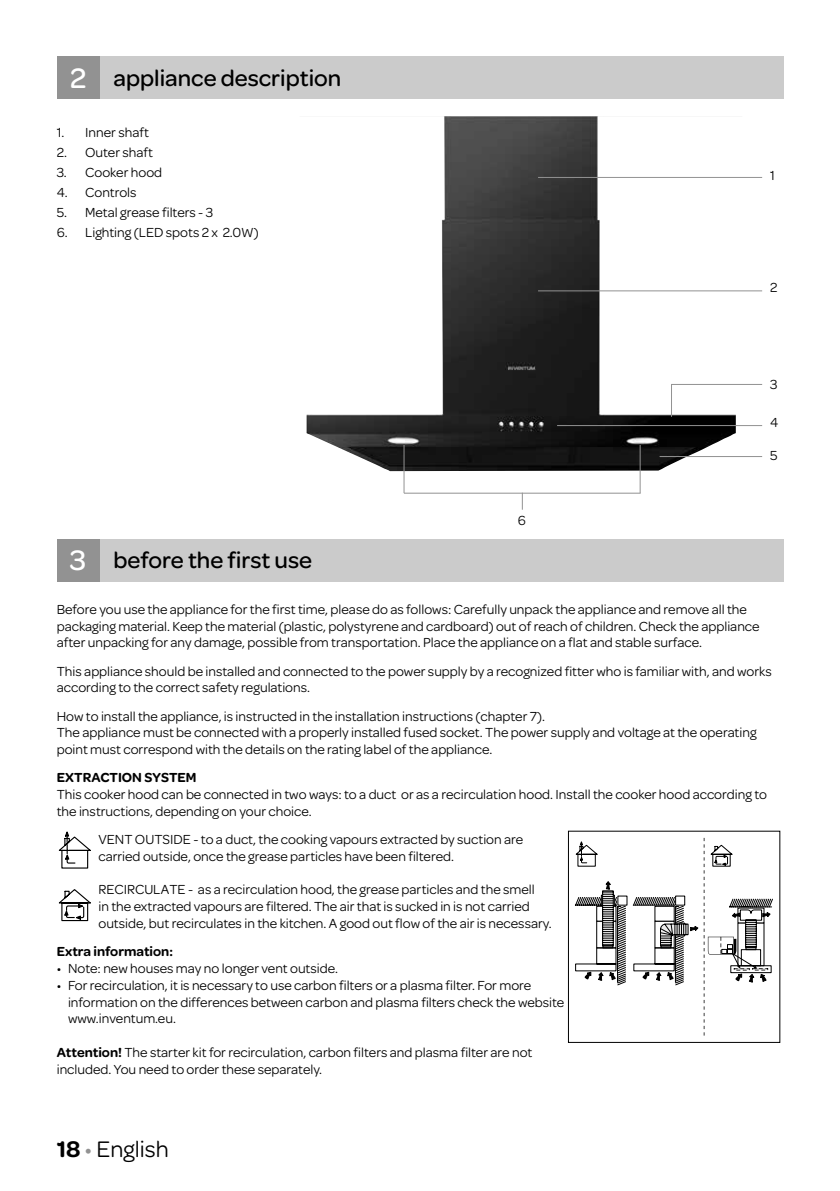
<style>
.page{position:relative;width:840px;height:1191px;background:#fff}
.page>*{position:absolute;margin:0;border:0;box-sizing:border-box;transform-origin:0 0}
.t1{font:500 24px "Omnes";color:#000}
.t2{font:24px "Omnes";color:#000}
.t3{font:14px/16.8px "Omnes";color:#000}
.t4{font:600 14px "Omnes";color:#000}
.t5{font:600 14px "Omnes";color:#000}
.s1{font-size:30px;color:#fff}
.s2{font-weight:600}
.s3{color:#929292}
</style>
<div class="page">
<div style="left:85px;top:57px;width:697px;height:42px;background:#cbcbcb"></div>
<div style="left:57px;top:57px;width:42px;height:42px;background:#929292"></div>
<div style="left:85px;top:539px;width:697px;height:42px;background:#cbcbcb"></div>
<div style="left:57px;top:539px;width:42px;height:42px;background:#929292"></div>
<svg style="left:58px;top:831px;width:33px;height:38px"></svg>
<svg style="left:58px;top:889px;width:33px;height:32px"></svg>
<svg style="left:575px;top:838px;width:198px;height:197px"></svg>
<img style="left:306px;top:116px;width:436px;height:355px">
<hr style="left:403px;top:445px;width:1px;height:48px;background:#929292">
<hr style="left:537px;top:290px;width:224px;height:1px;background:#929292">
<hr style="left:537px;top:177px;width:224px;height:1px;background:#929292">
<hr style="left:670px;top:384px;width:91px;height:1px;background:#929292">
<hr style="left:639px;top:445px;width:1px;height:48px;background:#929292">
<hr style="left:404px;top:492px;width:236px;height:1px;background:#929292">
<hr style="left:556px;top:425px;width:205px;height:1px;background:#929292">
<hr style="left:659px;top:456px;width:102px;height:1px;background:#929292">
<svg style="left:521px;top:492px;width:1px;height:18px"></svg>
<hr style="left:670px;top:384px;width:1px;height:33px;background:#929292">
<h1 class="t1" style="left:70px;top:62px;width:273px"><span class="s1">2</span> appliance description</h1>
<p class="t3" style="left:57px;top:124px;width:94px">1. Inner shaft</p>
<p class="t3" style="left:57px;top:144px;width:98px">2. Outer shaft</p>
<p class="t3" style="left:57px;top:164px;width:107px">3. Cooker hood</p>
<p class="t3" style="left:57px;top:184px;width:81px">4. Controls</p>
<p class="t3" style="left:57px;top:204px;width:158px">5. Metal grease filters - 3</p>
<p class="t3" style="left:57px;top:224px;width:203px">6. Lighting (LED spots 2 x 2.0W)</p>
<p class="t3" style="left:517px;top:511px;width:10px">6</p>
<p class="t3" style="left:769px;top:166px;width:6px">1</p>
<p class="t3" style="left:769px;top:278px;width:9px">2</p>
<p class="t3" style="left:769px;top:375px;width:9px">3</p>
<p class="t3" style="left:769px;top:413px;width:10px">4</p>
<p class="t3" style="left:769px;top:446px;width:9px">5</p>
<h1 class="t1" style="left:70px;top:544px;width:244px"><span class="s1">3</span> before the first use</h1>
<p class="t3" style="left:57px;top:600px;width:704px">Before you use the appliance for the first time, please do as follows: Carefully unpack the appliance and remove all the packaging material. Keep the material (plastic, polystyrene and cardboard) out of reach of children. Check the appliance after unpacking for any damage, possible from transportation. Place the appliance on a flat and stable surface.</p>
<p class="t3" style="left:57px;top:661px;width:716px">This appliance should be installed and connected to the power supply by a recognized fitter who is familiar with, and works according to the correct safety regulations.</p>
<p class="t3" style="left:57px;top:706px;width:701px">How to install the appliance, is instructed in the installation instructions (chapter 7).<br>The appliance must be connected with a properly installed fused socket. The power supply and voltage at the operating point must correspond with the details on the rating label of the appliance.</p>
<p class="t5" style="left:57px;top:767px;width:141px">EXTRACTION SYSTEM</p>
<p class="t3" style="left:57px;top:785px;width:711px">This cooker hood can be connected in two ways: to a duct or as a recirculation hood. Install the cooker hood according to the instructions, depending on your choice.</p>
<p class="t3" style="left:98px;top:830px;width:426px">VENT OUTSIDE - to a duct, the cooking vapours extracted by suction are carried outside, once the grease particles have been filtered.</p>
<p class="t3" style="left:98px;top:880px;width:454px">RECIRCULATE - as a recirculation hood, the grease particles and the smell<br>in the extracted vapours are filtered. The air that is sucked in is not carried outside, but recirculates in the kitchen. A good out flow of the air is necessary.</p>
<p class="t4" style="left:57px;top:942px;width:118px">Extra information:</p>
<p class="t3" style="left:57px;top:959px;width:283px">• Note: new houses may no longer vent outside.</p>
<p class="t3" style="left:68px;top:976px;width:497px;text-indent:-11px">• For recirculation, it is necessary to use carbon filters or a plasma filter. For more information on the differences between carbon and plasma filters check the website www.inventum.eu.</p>
<p class="t3" style="left:57px;top:1043px;width:477px"><span class="s2">Attention!</span> The starter kit for recirculation, carbon filters and plasma filter are not included. You need to order these separately.</p>
<h1 class="t2" style="left:57px;top:1132px;width:113px"><span class="s2">18</span> <span class="s3">•</span> English</h1>
</div>
